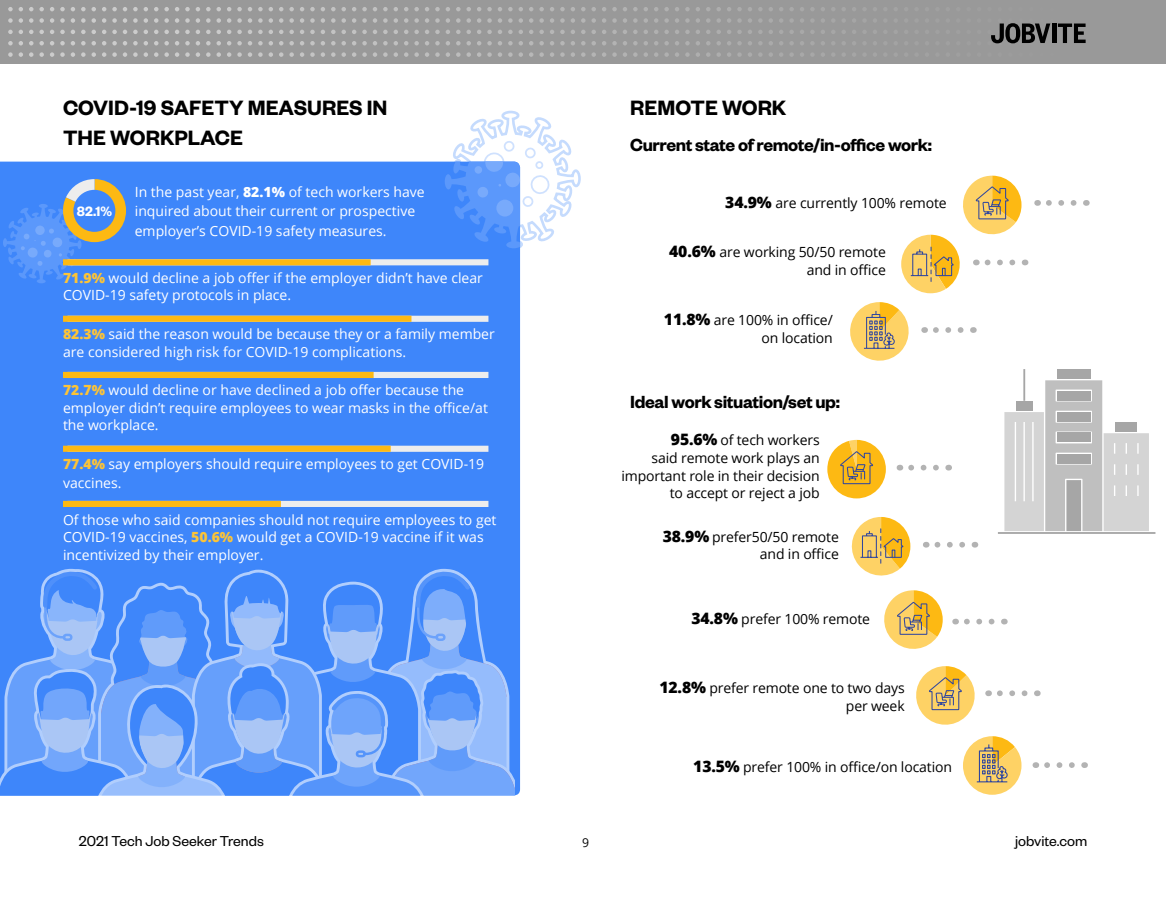
<style>
.page{position:relative;width:1166px;height:898px;background:#fff}
.page>*{position:absolute;margin:0;border:0;box-sizing:border-box;transform-origin:0 0}
.t1{font:600 22.75px "Founders Grotesk";color:#000}
.t2{font:600 19.25px "Founders Grotesk";letter-spacing:-.02em;color:#000}
.t3{font:15.75px "Founders Grotesk";color:#000}
.t4{font:600 14.88px "Founders Grotesk";color:#fff}
.t5{font:14px/17.5px "Open Sans";color:#fff}
.t6{font:14px/17.7px "Open Sans";letter-spacing:-.01em;color:#000;text-align:right}
.t7{font:12.25px "Open Sans";color:#000}
.s1{font-weight:800}
.s2{font-weight:800;color:#fdc436}
.s3{font-weight:800;font-size:15.75px}
</style>
<div class="page">
<div style="left:0;top:0;width:1166px;height:63px;background:#999"></div>
<svg style="left:8px;top:30px;width:317px;height:4px"></svg>
<svg style="left:991px;top:23px;width:59px;height:20px"></svg>
<div style="left:1051px;top:24px;width:5px;height:19px;background:#000"></div>
<svg style="left:1058px;top:24px;width:27px;height:19px"></svg>
<div style="left:0;top:161px;width:520px;height:634px;background:#3e86fa"></div>
<svg style="left:442px;top:110px;width:139px;height:140px"></svg>
<svg style="left:0;top:567px;width:515px;height:228px;background:#659ef9"></svg>
<svg style="left:988px;top:690px;width:36px;height:5px"></svg>
<svg style="left:955px;top:618px;width:36px;height:6px"></svg>
<svg style="left:924px;top:327px;width:36px;height:6px"></svg>
<svg style="left:925px;top:541px;width:37px;height:6px"></svg>
<div style="left:1056px;top:369px;width:34px;height:10px;background:#a6a6a6"></div>
<svg style="left:1004px;top:380px;width:144px;height:151px"></svg>
<hr style="left:1023px;top:369px;width:2px;height:31px;background:#a6a6a6">
<hr style="left:997px;top:532px;width:158px;height:1px;background:#a6a6a6">
<svg style="left:1037px;top:200px;width:36px;height:6px"></svg>
<svg style="left:1035px;top:762px;width:36px;height:5px"></svg>
<svg style="left:901px;top:175px;width:124px;height:118px"></svg>
<svg style="left:850px;top:302px;width:59px;height:59px"></svg>
<svg style="left:851px;top:517px;width:59px;height:59px"></svg>
<svg style="left:884px;top:590px;width:58px;height:59px"></svg>
<svg style="left:916px;top:666px;width:59px;height:59px"></svg>
<svg style="left:963px;top:736px;width:58px;height:58px"></svg>
<svg style="left:3px;top:179px;width:123px;height:104px;background:#6193df"></svg>
<div style="left:67px;top:259px;width:421px;height:6px;background:#ededed"></div>
<div style="left:63px;top:259px;width:307px;height:6px;background:#fdb913"></div>
<div style="left:67px;top:500px;width:421px;height:7px;background:#ededed"></div>
<div style="left:63px;top:500px;width:218px;height:7px;background:#fdb913"></div>
<div style="left:67px;top:372px;width:421px;height:6px;background:#ededed"></div>
<div style="left:63px;top:372px;width:310px;height:6px;background:#fdb913"></div>
<div style="left:67px;top:445px;width:421px;height:6px;background:#ededed"></div>
<div style="left:63px;top:445px;width:328px;height:6px;background:#fdb913"></div>
<div style="left:67px;top:315px;width:421px;height:7px;background:#ededed"></div>
<div style="left:63px;top:315px;width:348px;height:7px;background:#fdb913"></div>
<svg style="left:899px;top:464px;width:37px;height:6px"></svg>
<svg style="left:827px;top:439px;width:59px;height:59px"></svg>
<h1 class="t1" style="left:63px;top:93px;width:326px">COVID-19 SAFETY MEASURES IN</h1>
<h1 class="t1" style="left:630px;top:93px;width:157px">REMOTE WORK</h1>
<h1 class="t1" style="left:63px;top:123px;width:181px">THE WORKPLACE</h1>
<h2 class="t2" style="left:630px;top:132px;width:303px">Current state of remote/in-office work:</h2>
<p class="t4" style="left:77px;top:201px;width:37px">82.1%</p>
<p class="t5" style="left:135px;top:182px;width:291px;line-height:19.2px">In the past year, <span class="s1">82.1%</span> of tech workers have inquired about their current or prospective employer’s COVID-19 safety measures.</p>
<p class="t5" style="left:63px;top:268px;width:421px"><span class="s2">71.9%</span> would decline a job offer if the employer didn’t have clear<br>COVID-19 safety protocols in place.</p>
<p class="t5" style="left:63px;top:324px;width:433px"><span class="s2">82.3%</span> said the reason would be because they or a family member are considered high risk for COVID-19 complications.</p>
<p class="t5" style="left:63px;top:380px;width:426px"><span class="s2">72.7%</span> would decline or have declined a job offer because the employer didn’t require employees to wear masks in the office/at the workplace.</p>
<p class="t5" style="left:63px;top:453px;width:423px;line-height:19.2px"><span class="s2">77.4%</span> say employers should require employees to get COVID-19 vaccines.</p>
<p class="t5" style="left:63px;top:510px;width:435px">Of those who said companies should not require employees to get<br>COVID-19 vaccines, <span class="s2">50.6%</span> would get a COVID-19 vaccine if it was incentivized by their employer.</p>
<p class="t6" style="left:725px;top:194px;width:223px"><span class="s3">34.9%</span> are currently 100% remote</p>
<p class="t6" style="left:669px;top:243px;width:218px"><span class="s3">40.6%</span> are working 50/50 remote and in office</p>
<p class="t6" style="left:664px;top:311px;width:170px"><span class="s3">11.8%</span> are 100% in office/ on location</p>
<h2 class="t2" style="left:630px;top:390px;width:211px">Ideal work situation/set up:</h2>
<p class="t6" style="left:621px;top:431px;width:200px"><span class="s3">95.6%</span> of tech workers<br>said remote work plays an important role in their decision to accept or reject a job</p>
<p class="t6" style="left:662px;top:527px;width:178px"><span class="s3">38.9%</span> prefer50/50 remote and in office</p>
<p class="t6" style="left:691px;top:609px;width:180px"><span class="s3">34.8%</span> prefer 100% remote</p>
<p class="t6" style="left:659px;top:678px;width:247px"><span class="s3">12.8%</span> prefer remote one to two days per week</p>
<p class="t6" style="left:693px;top:757px;width:260px"><span class="s3">13.5%</span> prefer 100% in office/on location</p>
<p class="t3" style="left:79px;top:831px;width:187px">2021 Tech Job Seeker Trends</p>
<p class="t7" style="left:582px;top:834px;width:9px">9</p>
<p class="t3" style="left:1015px;top:831px;width:74px">jobvite.com</p>
</div>
